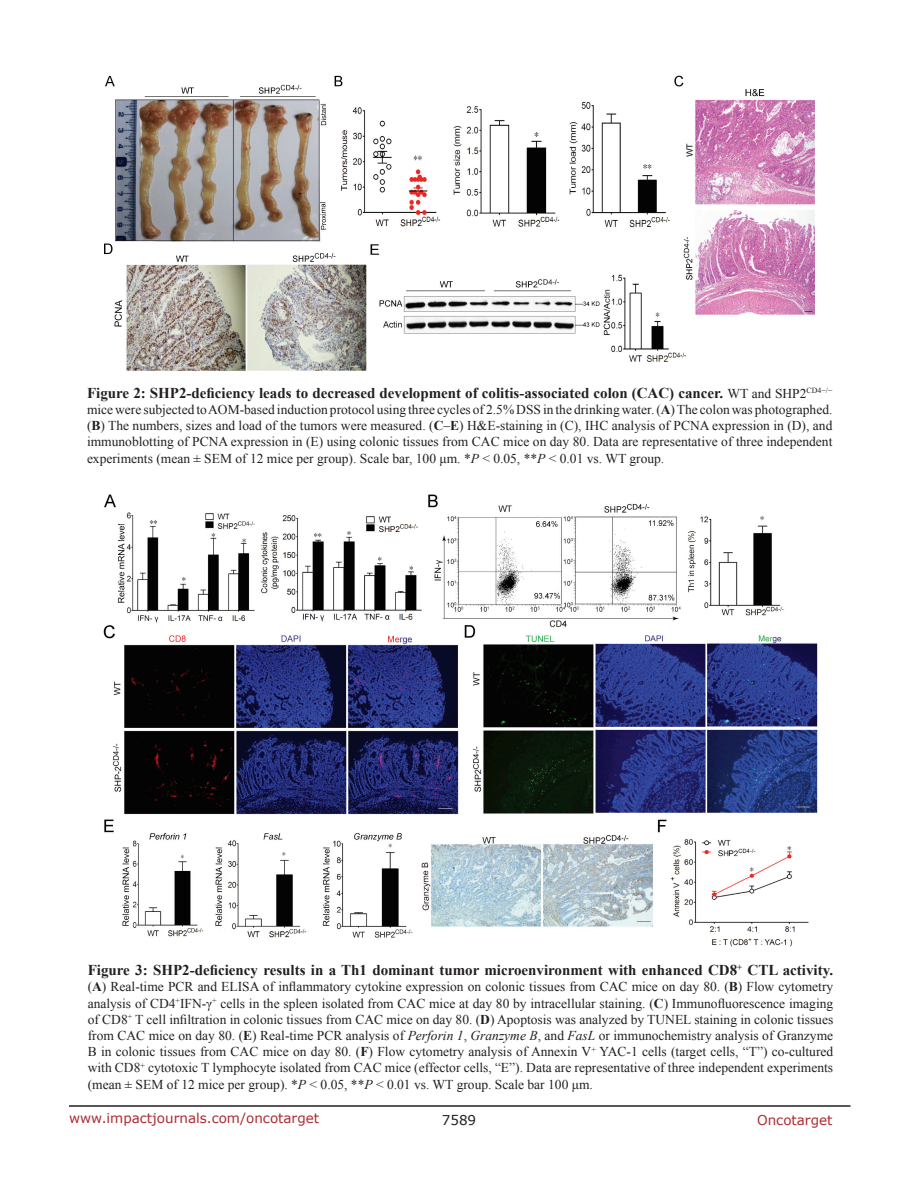
<style>
.page{position:relative;width:918px;height:1188px;background:#fff}
.page>*{position:absolute;margin:0;border:0;box-sizing:border-box;transform-origin:0 0}
.FigureText{font:700 15px "Times New Roman";color:#231f20}
.FigureText-2{font:13.5px/16.2px "Times New Roman";color:#231f20;text-align:justify}
.t1{font:13.5px "Verdana";color:#ac2b31}
.t2{font:13.5px "Verdana";color:#231f20}
.s1{font-weight:400;font-size:13.5px}
.s2{font-weight:700}
.s3{font-style:italic}
</style>
<div class="page">
<hr style="left:69px;top:1105px;width:781px;height:2px;background:#231f20">
<img style="left:105px;top:76px;width:710px;height:294px">
<img style="left:103px;top:494px;width:715px;height:453px">
<p class="FigureText" style="left:87px;top:382px;width:747px">Figure 2: SHP2-deficiency leads to decreased development of colitis-associated colon (CAC) cancer. <span class="s1">WT and SHP2</span><sup>CD4−/−</sup></p>
<p class="FigureText-2" style="left:87px;top:401px;width:747px">mice were subjected to AOM-based induction protocol using three cycles of 2.5% DSS in the drinking water. (<span class="s2">A</span>) The colon was photographed. (<span class="s2">B</span>) The numbers, sizes and load of the tumors were measured. (<span class="s2">C</span>–<span class="s2">E</span>) H&amp;E-staining in (C), IHC analysis of PCNA expression in (D), and immunoblotting of PCNA expression in (E) using colonic tissues from CAC mice on day 80. Data are representative of three independent experiments (mean ± SEM of 12 mice per group). Scale bar, 100 μm. *<span class="s3">P</span> &lt; 0.05, **<span class="s3">P</span> &lt; 0.01 vs. WT group.</p>
<p class="FigureText" style="left:88px;top:960px;width:747px">Figure 3: SHP2-deficiency results in a Th1 dominant tumor microenvironment with enhanced CD8<sup>+</sup> CTL activity.</p>
<p class="FigureText-2" style="left:88px;top:979px;width:747px">(<span class="s2">A</span>) Real-time PCR and ELISA of inflammatory cytokine expression on colonic tissues from CAC mice on day 80. (<span class="s2">B</span>) Flow cytometry analysis of CD4<sup>+</sup>IFN-γ<sup>+</sup> cells in the spleen isolated from CAC mice at day 80 by intracellular staining. (<span class="s2">C</span>) Immunofluorescence imaging of CD8<sup>+</sup> T cell infiltration in colonic tissues from CAC mice on day 80. (<span class="s2">D</span>) Apoptosis was analyzed by TUNEL staining in colonic tissues from CAC mice on day 80. (<span class="s2">E</span>) Real-time PCR analysis of <span class="s3">Perforin 1</span>, <span class="s3">Granzyme B</span>, and <span class="s3">FasL</span> or immunochemistry analysis of Granzyme B in colonic tissues from CAC mice on day 80. (<span class="s2">F</span>) Flow cytometry analysis of Annexin V<sup>+</sup> YAC-1 cells (target cells, “T”) co-cultured with CD8<sup>+</sup> cytotoxic T lymphocyte isolated from CAC mice (effector cells, “E”). Data are representative of three independent experiments (mean ± SEM of 12 mice per group). *<span class="s3">P</span> &lt; 0.05, **<span class="s3">P</span> &lt; 0.01 vs. WT group. Scale bar 100 μm.</p>
<p class="t1" style="left:69px;top:1109px;width:252px">www.impactjournals.com/oncotarget</p>
<p class="t2" style="left:442px;top:1111px;width:36px">7589</p>
<p class="t1" style="left:757px;top:1111px;width:77px">Oncotarget</p>
</div>
